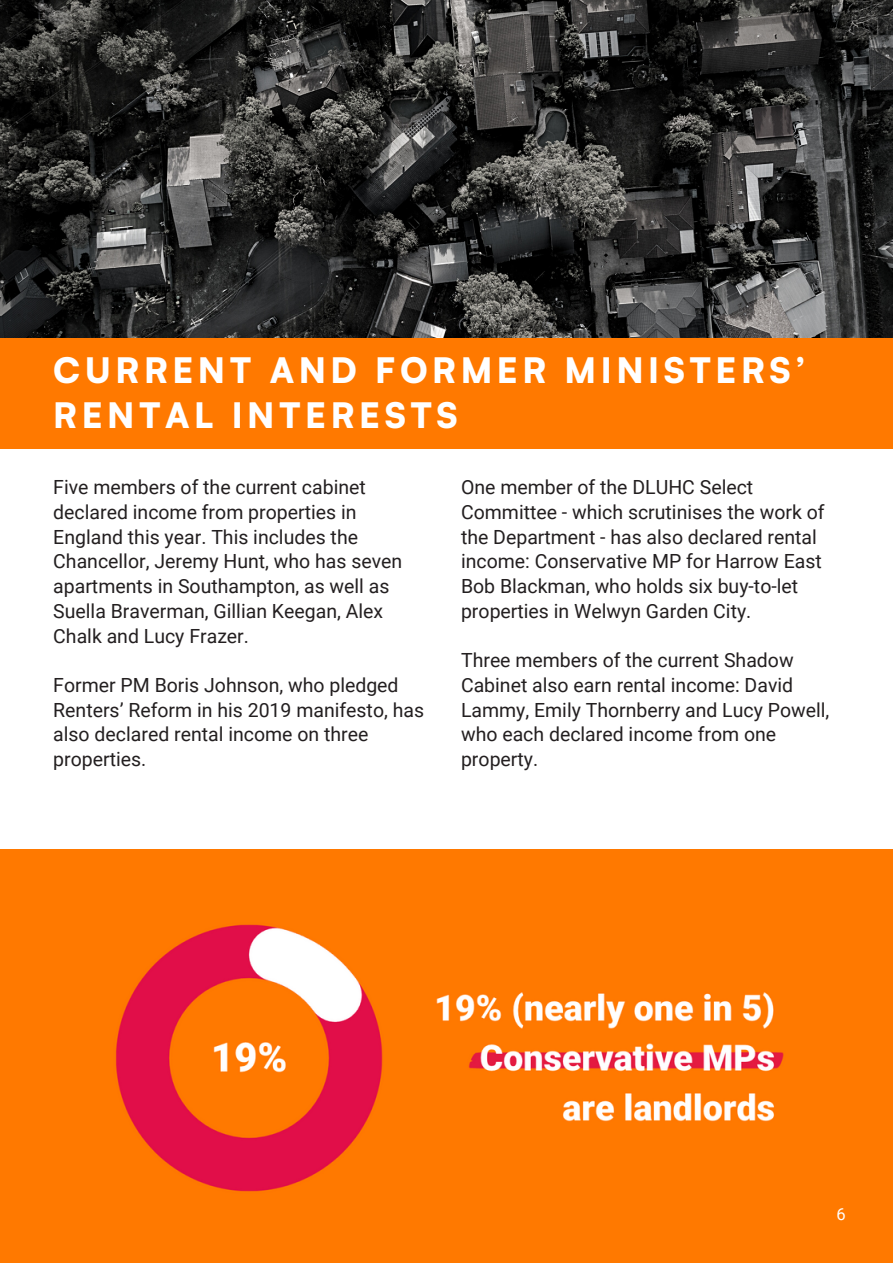
<style>
.page{position:relative;width:893px;height:1264px;background:#fff}
.page>*{position:absolute;margin:0;border:0;box-sizing:border-box;transform-origin:0 0}
.t1{font:900 34.8px/45px "Satoshi";letter-spacing:.13em;color:#fff}
.t2{font:19.5px/24.8px "Roboto";color:#231f20}
.t3{font:16.5px "Roboto";color:#fff}
</style>
<div class="page">
<svg style="left:0;top:0;width:892px;height:338px;background:#323231"></svg>
<div style="left:0;top:338px;width:892px;height:111px;background:#ff7900"></div>
<div style="left:0;top:849px;width:892px;height:413px;background:#ff7900"></div>
<img style="left:116px;top:924px;width:668px;height:268px">
<p class="t1" style="left:53px;top:347px;width:754px">CURRENT AND FORMER MINISTERS’<br>RENTAL INTERESTS</p>
<p class="t2" style="left:53px;top:475px;width:350px">Five members of the current cabinet declared income from properties in England this year. This includes the Chancellor, Jeremy Hunt, who has seven apartments in Southampton, as well as Suella Braverman, Gillian Keegan, Alex Chalk and Lucy Frazer.</p>
<p class="t2" style="left:53px;top:673px;width:372px">Former PM Boris Johnson, who pledged<br>Renters’ Reform in his 2019 manifesto, has also declared rental income on three properties.</p>
<p class="t2" style="left:461px;top:475px;width:365px">One member of the DLUHC Select Committee - which scrutinises the work of the Department - has also declared rental income: Conservative MP for Harrow East Bob Blackman, who holds six buy-to-let properties in Welwyn Garden City.</p>
<p class="t2" style="left:461px;top:648px;width:370px">Three members of the current Shadow<br>Cabinet also earn rental income: David<br>Lammy, Emily Thornberry and Lucy Powell, who each declared income from one property.</p>
<p class="t3" style="left:836px;top:1204px;width:11px">6</p>
</div>
